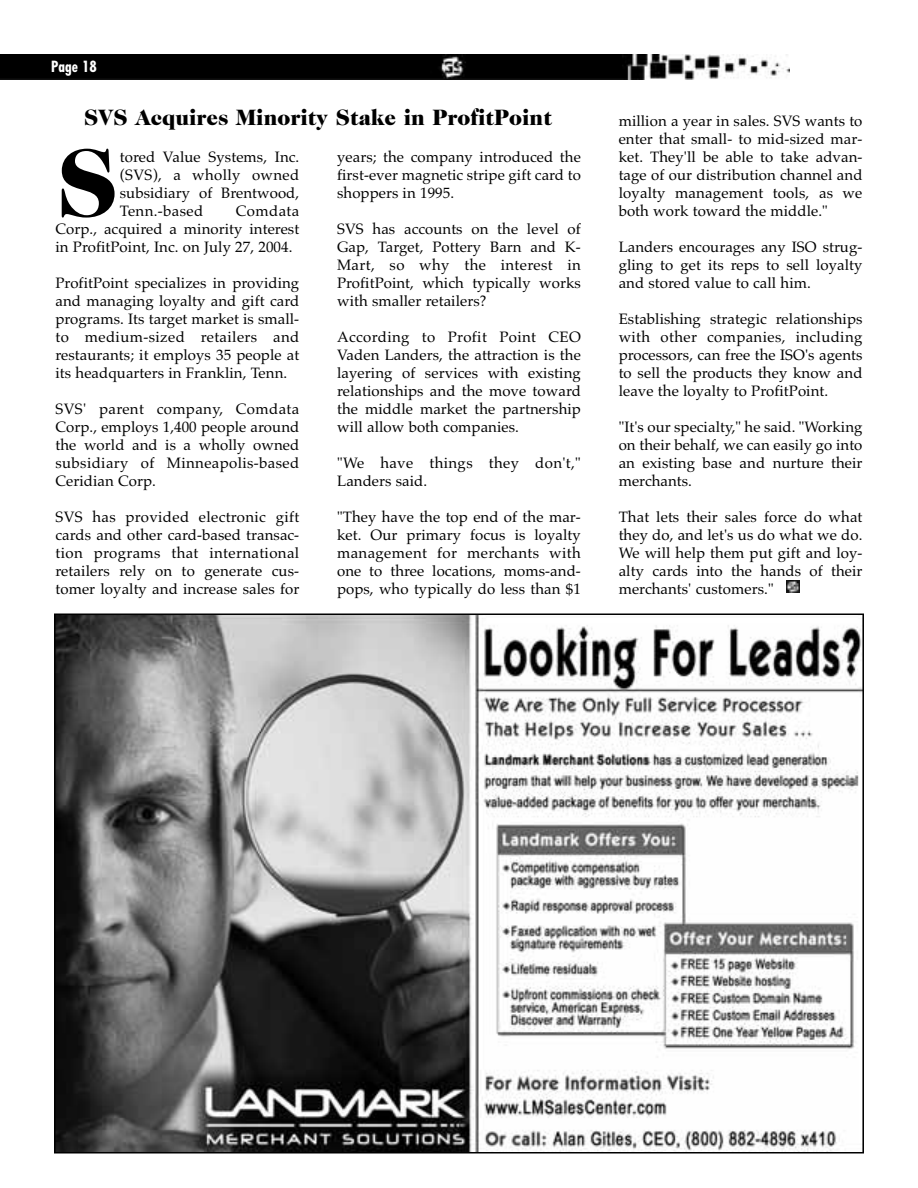
<style>
.page{position:relative;width:918px;height:1188px;background:#fff}
.page>*{position:absolute;margin:0;border:0;box-sizing:border-box;transform-origin:0 0}
.t1{font:900 97.05px "Caslon Two Twenty Four";color:#000}
.t2{font:900 22.5px "Caslon Two Twenty Four";color:#000}
.t3{font:15px/18px "Palatino";letter-spacing:.005em;color:#000;text-align:justify}
.t4{font:15px/18px "Palatino";letter-spacing:.025em;color:#000}
.t5{font:700 condensed 15px "Futura";letter-spacing:.005em;color:#fff}
</style>
<div class="page">
<img style="left:57px;top:617px;width:804px;height:534px">
<img style="left:0;top:54px;width:790px;height:26px">
<img style="left:786px;top:581px;width:14px;height:12px">
<p class="t5" style="left:51px;top:60px;width:47px">Page 18</p>
<h2 class="t2" style="left:84px;top:109px;width:470px">SVS Acquires Minority Stake in ProfitPoint</h2>
<h1 class="t1" style="left:56px;top:145px;width:64px">S</h1>
<p class="t3" style="left:120px;top:150px;width:181px">tored Value Systems, Inc. (SVS), a wholly owned subsidiary of Brentwood, Tenn.-based</p>
<p class="t3" style="left:56px;top:204px;width:245px;text-indent:180px">Comdata Corp., acquired a minority interest in ProfitPoint, Inc. on July 27, 2004.</p>
<p class="t3" style="left:56px;top:276px;width:245px">ProfitPoint specializes in providing and managing loyalty and gift card programs. Its target market is small&shy;to medium-sized retailers and restaurants; it employs 35 people at its headquarters in Franklin, Tenn.</p>
<p class="t3" style="left:56px;top:402px;width:245px">SVS' parent company, Comdata Corp., employs 1,400 people around the world and is a wholly owned subsidiary of Minneapolis-based Ceridian Corp.</p>
<p class="t3" style="left:56px;top:510px;width:245px">SVS has provided electronic gift cards and other card-based transac&shy;tion programs that international retailers rely on to generate cus&shy;tomer loyalty and increase sales for</p>
<p class="t3" style="left:337px;top:150px;width:245px">years; the company introduced the first-ever magnetic stripe gift card to shoppers in 1995.</p>
<p class="t3" style="left:337px;top:222px;width:245px">SVS has accounts on the level of Gap, Target, Pottery Barn and K-Mart, so why the interest in ProfitPoint, which typically works with smaller retailers?</p>
<p class="t3" style="left:337px;top:330px;width:245px">According to Profit Point CEO Vaden Landers, the attraction is the layering of services with existing relationships and the move toward the middle market the partnership will allow both companies.</p>
<p class="t4" style="left:337px;top:456px;width:245px">"We have things they don't,"<br>Landers said.</p>
<p class="t3" style="left:337px;top:510px;width:245px">"They have the top end of the mar&shy;ket. Our primary focus is loyalty management for merchants with one to three locations, moms-and&shy;pops, who typically do less than $1</p>
<p class="t3" style="left:619px;top:114px;width:245px">million a year in sales. SVS wants to enter that small- to mid-sized mar&shy;ket. They'll be able to take advan&shy;tage of our distribution channel and loyalty management tools, as we both work toward the middle."</p>
<p class="t3" style="left:619px;top:240px;width:245px">Landers encourages any ISO strug&shy;gling to get its reps to sell loyalty and stored value to call him.</p>
<p class="t3" style="left:619px;top:312px;width:245px">Establishing strategic relationships with other companies, including processors, can free the ISO's agents to sell the products they know and leave the loyalty to ProfitPoint.</p>
<p class="t3" style="left:619px;top:420px;width:245px">"It's our specialty," he said. "Working on their behalf, we can easily go into an existing base and nurture their merchants.</p>
<p class="t3" style="left:619px;top:510px;width:245px">That lets their sales force do what they do, and let's us do what we do.<br>We will help them put gift and loy&shy;alty cards into the hands of their merchants' customers."</p>
</div>
